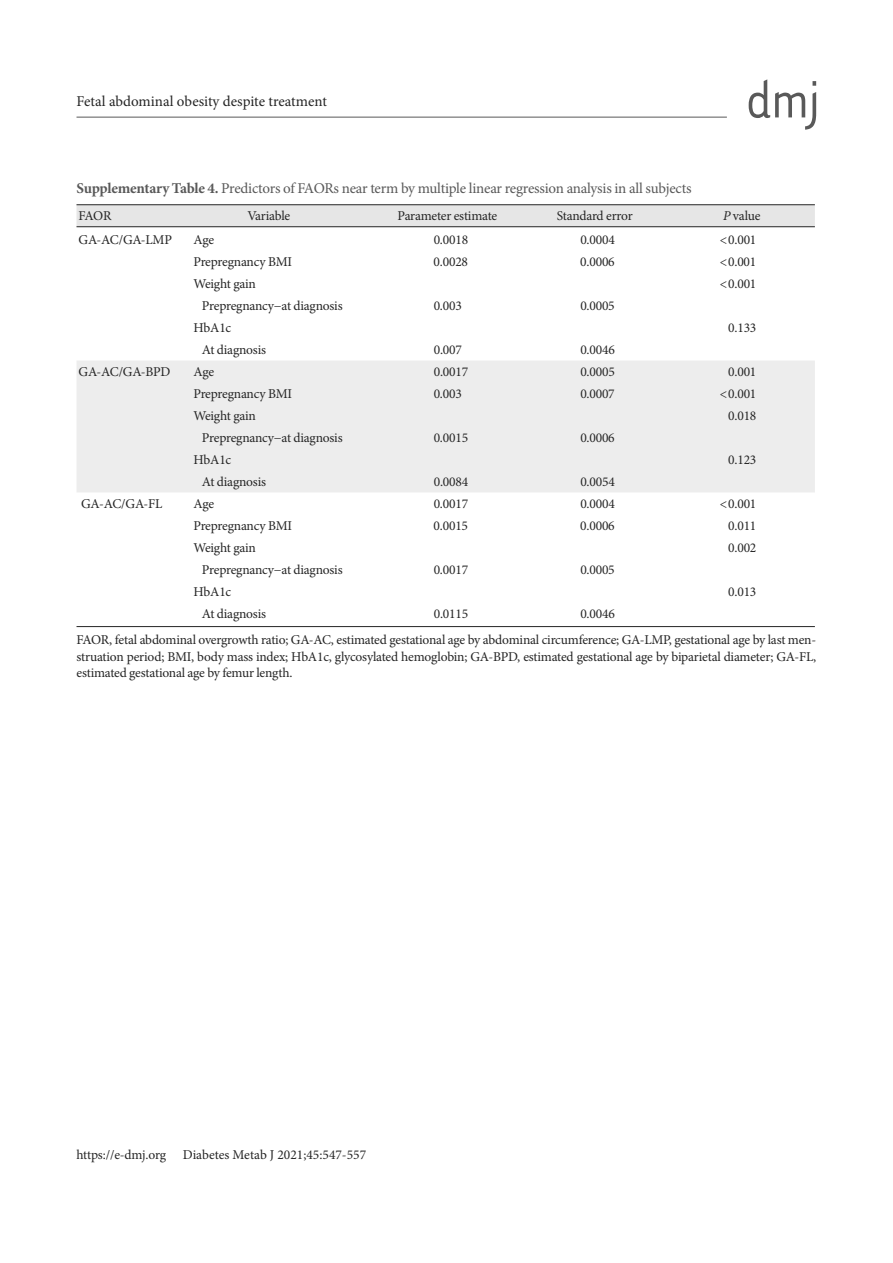
<style>
.page{position:relative;width:893px;height:1263px;background:#fff}
.page>*{position:absolute;margin:0;border:0;box-sizing:border-box;transform-origin:0 0}
.t1{font:15px "Minion Pro";letter-spacing:-.015em;color:#595959}
.t2{font:15px "Minion Pro";color:#252525}
.t3{font:13.5px/26.5px "Minion Pro";letter-spacing:-.015em;color:#252525}
.s1{font-weight:700}
.s2{font-style:italic}
</style>
<div class="page">
<hr style="left:77px;top:117px;width:650px;height:1px;background:#595959">
<svg style="left:749px;top:79px;width:67px;height:51px"></svg>
<div style="left:77px;top:205px;width:738px;height:21px;background:#e6e6e6"></div>
<div style="left:77px;top:361px;width:738px;height:131px;background:#ededed"></div>
<hr style="left:77px;top:204px;width:738px;height:1px;background:#252525">
<hr style="left:77px;top:226px;width:738px;height:1px;background:#252525">
<hr style="left:77px;top:626px;width:738px;height:1px;background:#252525">
<p class="t2" style="left:77px;top:95px;width:252px">Fetal abdominal obesity despite treatment</p>
<p class="t1" style="left:77px;top:182px;width:616px"><span class="s1">Supplementary Table 4.</span> Predictors of FAORs near term by multiple linear regression analysis in all subjects</p>
<p class="t3" style="left:79px;top:204px;width:34px">FAOR</p>
<p class="t3" style="left:247px;top:204px;width:45px">Variable</p>
<p class="t3" style="left:398px;top:204px;width:101px">Parameter estimate</p>
<p class="t3" style="left:557px;top:204px;width:77px">Standard error</p>
<p class="t3" style="left:723px;top:204px;width:39px"><span class="s2">P</span> value</p>
<p class="t3" style="left:79px;top:227px;width:95px">GA-AC/GA-LMP</p>
<p class="t3" style="left:193px;top:227px;width:22px">Age</p>
<p class="t3" style="left:434px;top:227px;width:36px">0.0018</p>
<p class="t3" style="left:580px;top:227px;width:36px">0.0004</p>
<p class="t3" style="left:720px;top:227px;width:38px">&lt;0.001</p>
<p class="t3" style="left:193px;top:249px;width:100px">Prepregnancy BMI</p>
<p class="t3" style="left:434px;top:249px;width:36px">0.0028</p>
<p class="t3" style="left:580px;top:249px;width:36px">0.0006</p>
<p class="t3" style="left:720px;top:249px;width:38px">&lt;0.001</p>
<p class="t3" style="left:193px;top:271px;width:64px">Weight gain</p>
<p class="t3" style="left:720px;top:271px;width:38px">&lt;0.001</p>
<p class="t3" style="left:202px;top:293px;width:142px">Prepregnancy−at diagnosis</p>
<p class="t3" style="left:434px;top:293px;width:30px">0.003</p>
<p class="t3" style="left:580px;top:293px;width:36px">0.0005</p>
<p class="t3" style="left:193px;top:315px;width:39px">HbA1c</p>
<p class="t3" style="left:728px;top:315px;width:30px">0.133</p>
<p class="t3" style="left:202px;top:337px;width:66px">At diagnosis</p>
<p class="t3" style="left:434px;top:337px;width:30px">0.007</p>
<p class="t3" style="left:580px;top:337px;width:36px">0.0046</p>
<p class="t3" style="left:79px;top:359px;width:93px">GA-AC/GA-BPD</p>
<p class="t3" style="left:193px;top:359px;width:22px">Age</p>
<p class="t3" style="left:434px;top:359px;width:36px">0.0017</p>
<p class="t3" style="left:580px;top:359px;width:36px">0.0005</p>
<p class="t3" style="left:728px;top:359px;width:30px">0.001</p>
<p class="t3" style="left:193px;top:381px;width:100px">Prepregnancy BMI</p>
<p class="t3" style="left:434px;top:381px;width:30px">0.003</p>
<p class="t3" style="left:580px;top:381px;width:36px">0.0007</p>
<p class="t3" style="left:720px;top:381px;width:38px">&lt;0.001</p>
<p class="t3" style="left:193px;top:403px;width:64px">Weight gain</p>
<p class="t3" style="left:728px;top:403px;width:30px">0.018</p>
<p class="t3" style="left:202px;top:425px;width:142px">Prepregnancy−at diagnosis</p>
<p class="t3" style="left:434px;top:425px;width:36px">0.0015</p>
<p class="t3" style="left:580px;top:425px;width:36px">0.0006</p>
<p class="t3" style="left:193px;top:447px;width:39px">HbA1c</p>
<p class="t3" style="left:728px;top:447px;width:30px">0.123</p>
<p class="t3" style="left:202px;top:469px;width:66px">At diagnosis</p>
<p class="t3" style="left:434px;top:469px;width:36px">0.0084</p>
<p class="t3" style="left:580px;top:469px;width:36px">0.0054</p>
<p class="t3" style="left:81px;top:491px;width:83px">GA-AC/GA-FL</p>
<p class="t3" style="left:193px;top:491px;width:22px">Age</p>
<p class="t3" style="left:434px;top:491px;width:36px">0.0017</p>
<p class="t3" style="left:580px;top:491px;width:36px">0.0004</p>
<p class="t3" style="left:720px;top:491px;width:38px">&lt;0.001</p>
<p class="t3" style="left:193px;top:513px;width:100px">Prepregnancy BMI</p>
<p class="t3" style="left:434px;top:513px;width:36px">0.0015</p>
<p class="t3" style="left:580px;top:513px;width:36px">0.0006</p>
<p class="t3" style="left:728px;top:513px;width:30px">0.011</p>
<p class="t3" style="left:193px;top:535px;width:64px">Weight gain</p>
<p class="t3" style="left:728px;top:535px;width:30px">0.002</p>
<p class="t3" style="left:202px;top:557px;width:142px">Prepregnancy−at diagnosis</p>
<p class="t3" style="left:434px;top:557px;width:36px">0.0017</p>
<p class="t3" style="left:580px;top:557px;width:36px">0.0005</p>
<p class="t3" style="left:193px;top:579px;width:39px">HbA1c</p>
<p class="t3" style="left:728px;top:579px;width:30px">0.013</p>
<p class="t3" style="left:202px;top:601px;width:66px">At diagnosis</p>
<p class="t3" style="left:434px;top:601px;width:36px">0.0115</p>
<p class="t3" style="left:77px;top:601px;width:741px;text-indent:504px">0.0046<br>FAOR, fetal abdominal overgrowth ratio; GA-AC, estimated gestational age by abdominal circumference; GA-LMP, gestational age by last men-</p>
<p class="t3" style="left:77px;top:649px;width:741px;line-height:16.2px">struation period; BMI, body mass index; HbA1c, glycosylated hemoglobin; GA-BPD, estimated gestational age by biparietal diameter; GA-FL, estimated gestational age by femur length.</p>
<p class="t3" style="left:77px;top:1143px;width:291px">https://e-dmj.org Diabetes Metab J 2021;45:547-557</p>
</div>
